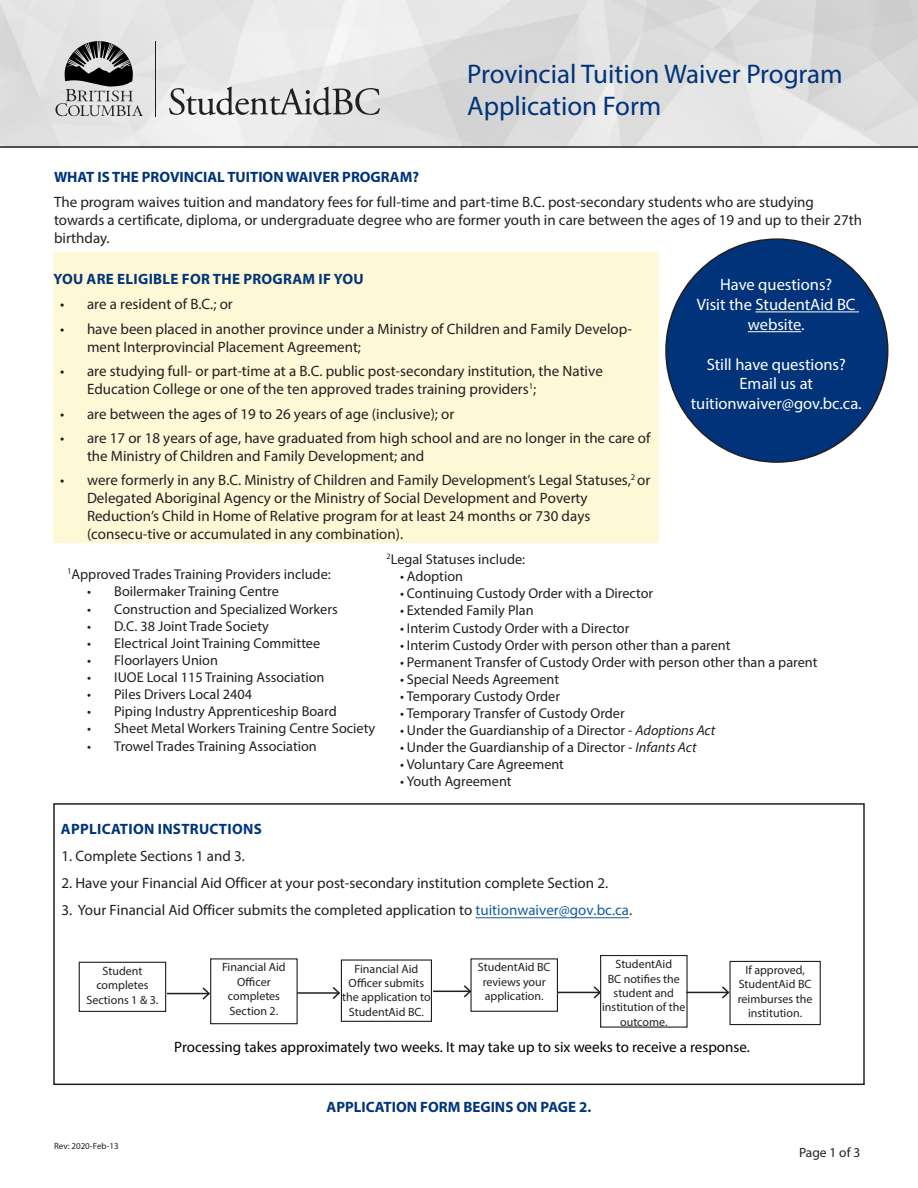
<style>
.page{position:relative;width:918px;height:1188px;background:#fff}
.page>*{position:absolute;margin:0;border:0;box-sizing:border-box;transform-origin:0 0}
.t1{font:27px "Myriad Pro";color:#00337a}
.t2{font:16.5px/19.8px "Myriad Pro";color:#fff;text-align:center}
.t3{font:15px/18px "Myriad Pro";color:#231f20}
.t4{font:15px "Myriad Pro";color:#000}
.t5{font:700 15px "Myriad Pro";letter-spacing:.02em;color:#003579}
.t6{font:700 15px "Myriad Pro";color:#00337a}
.t7{font:700 15px "Myriad Pro";color:#003579}
.t8{font:14.25px "Myriad Pro";color:#231f20}
.t9{font:13.5px "Myriad Pro";color:#231f20}
.t10{font:12px/14.4px "Myriad Pro";color:#231f20;text-align:center}
.t11{font:9px "Myriad Pro";color:#231f20}
.s1{font-style:italic}
.s2{color:#175d9e}
</style>
<div class="page">
<img style="left:0;top:0;width:918px;height:146px">
<hr style="left:0;top:146px;width:918px;height:2px;background:#231f20">
<hr style="left:155px;top:41px;width:1px;height:75px;background:#231f20">
<svg style="left:55px;top:41px;width:88px;height:75px;background:#9a999a"></svg>
<svg style="left:169px;top:87px;width:211px;height:28px;background:#b9b8b8"></svg>
<div style="left:53px;top:253px;width:606px;height:290px;background:#fef8d6"></div>
<div style="left:53px;top:803px;width:812px;height:282px;border:2px solid #231f20"></div>
<hr style="left:297px;top:992px;width:42px;height:2px;background:#231f20">
<svg style="left:331px;top:985px;width:10px;height:16px"></svg>
<div style="left:79px;top:962px;width:87px;height:50px;border:1px solid #231f20"></div>
<div style="left:600px;top:955px;width:88px;height:73px;border:1px solid #231f20"></div>
<div style="left:470px;top:958px;width:88px;height:54px;border:1px solid #231f20"></div>
<div style="left:210px;top:958px;width:88px;height:66px;border:1px solid #231f20"></div>
<div style="left:341px;top:959px;width:91px;height:63px;border:1px solid #231f20"></div>
<hr style="left:167px;top:993px;width:42px;height:1px;background:#231f20">
<svg style="left:201px;top:986px;width:10px;height:15px"></svg>
<hr style="left:558px;top:992px;width:42px;height:1px;background:#231f20">
<svg style="left:592px;top:985px;width:10px;height:15px"></svg>
<div style="left:729px;top:961px;width:92px;height:64px;border:1px solid #231f20"></div>
<hr style="left:686px;top:992px;width:42px;height:1px;background:#231f20">
<svg style="left:720px;top:985px;width:11px;height:15px"></svg>
<div style="left:666px;top:239px;width:222px;height:223px;background:#00337a;border-radius:50%"></div>
<hr style="left:756px;top:311px;width:103px;height:1px;background:#fff">
<hr style="left:748px;top:331px;width:53px;height:1px;background:#fff">
<hr style="left:433px;top:991px;width:37px;height:1px;background:#231f20">
<svg style="left:462px;top:984px;width:10px;height:15px"></svg>
<hr style="left:476px;top:917px;width:153px;height:1px;background:#175d9e">
<p class="t1" style="left:467px;top:57px;width:377px">Provincial Tuition Waiver Program</p>
<p class="t1" style="left:467px;top:90px;width:196px">Application Form</p>
<p class="t6" style="left:54px;top:167px;width:367px">WHAT IS THE PROVINCIAL TUITION WAIVER PROGRAM?</p>
<p class="t3" style="left:54px;top:192px;width:810px">The program waives tuition and mandatory fees for full-time and part-time B.C. post-secondary students who are studying towards a certificate, diploma, or undergraduate degree who are former youth in care between the ages of 19 and up to their 27th birthday.</p>
<p class="t5" style="left:53px;top:269px;width:312px">YOU ARE ELIGIBLE FOR THE PROGRAM IF YOU</p>
<p class="t3" style="left:60px;top:295px;width:174px">• are a resident of B.C.; or</p>
<p class="t3" style="left:87px;top:319px;width:547px;text-indent:-27px">• have been placed in another province under a Ministry of Children and Family Develop&shy;ment Interprovincial Placement Agreement;</p>
<p class="t3" style="left:87px;top:363px;width:517px;line-height:17.4px;text-indent:-27px">• are studying full- or part-time at a B.C. public post-secondary institution, the Native<br>Education College or one of the ten approved trades training providers<sup>1</sup>;</p>
<p class="t3" style="left:60px;top:404px;width:396px">• are between the ages of 19 to 26 years of age (inclusive); or</p>
<p class="t3" style="left:87px;top:429px;width:565px;line-height:17.4px;text-indent:-27px">• are 17 or 18 years of age, have graduated from high school and are no longer in the care of the Ministry of Children and Family Development; and</p>
<p class="t3" style="left:87px;top:471px;width:565px;text-indent:-27px">• were formerly in any B.C. Ministry of Children and Family Development’s Legal Statuses,<sup>2</sup> or Delegated Aboriginal Agency or the Ministry of Social Development and Poverty Reduction’s Child in Home of Relative program for at least 24 months or 730 days (consecu-tive or accumulated in any combination).</p>
<p class="t8" style="left:67px;top:566px;width:265px"><sup>1</sup>Approved Trades Training Providers include:</p>
<p class="t8" style="left:87px;top:583px;width:193px">• Boilermaker Training Centre</p>
<p class="t8" style="left:87px;top:600px;width:252px">• Construction and Specialized Workers</p>
<p class="t8" style="left:87px;top:617px;width:183px">• D.C. 38 Joint Trade Society</p>
<p class="t8" style="left:87px;top:634px;width:234px">• Electrical Joint Training Committee</p>
<p class="t8" style="left:87px;top:651px;width:132px">• Floorlayers Union</p>
<p class="t8" style="left:87px;top:668px;width:239px">• IUOE Local 115 Training Association</p>
<p class="t8" style="left:87px;top:685px;width:166px">• Piles Drivers Local 2404</p>
<p class="t8" style="left:87px;top:703px;width:251px">• Piping Industry Apprenticeship Board</p>
<p class="t8" style="left:87px;top:720px;width:289px">• Sheet Metal Workers Training Centre Society</p>
<p class="t8" style="left:87px;top:738px;width:231px">• Trowel Trades Training Association</p>
<p class="t2" style="left:720px;top:275px;width:114px">Have questions?</p>
<p class="t2" style="left:697px;top:295px;width:160px">Visit the StudentAid BC website.</p>
<p class="t2" style="left:707px;top:354px;width:141px">Still have questions?</p>
<p class="t2" style="left:739px;top:374px;width:75px">Email us at</p>
<p class="t2" style="left:691px;top:394px;width:172px">tuitionwaiver@gov.bc.ca.</p>
<p class="t8" style="left:387px;top:551px;width:140px"><sup>2</sup>Legal Statuses include:</p>
<p class="t8" style="left:400px;top:568px;width:65px">• Adoption</p>
<p class="t8" style="left:400px;top:585px;width:255px">• Continuing Custody Order with a Director</p>
<p class="t8" style="left:400px;top:602px;width:135px">• Extended Family Plan</p>
<p class="t8" style="left:400px;top:619px;width:231px">• Interim Custody Order with a Director</p>
<p class="t8" style="left:400px;top:636px;width:332px">• Interim Custody Order with person other than a parent</p>
<p class="t8" style="left:400px;top:653px;width:419px">• Permanent Transfer of Custody Order with person other than a parent</p>
<p class="t8" style="left:400px;top:670px;width:161px">• Special Needs Agreement</p>
<p class="t8" style="left:400px;top:687px;width:161px">• Temporary Custody Order</p>
<p class="t8" style="left:400px;top:705px;width:226px">• Temporary Transfer of Custody Order</p>
<p class="t8" style="left:400px;top:722px;width:317px">• Under the Guardianship of a Director - <span class="s1">Adoptions Act</span></p>
<p class="t8" style="left:400px;top:739px;width:298px">• Under the Guardianship of a Director - <span class="s1">Infants Act</span></p>
<p class="t8" style="left:400px;top:756px;width:165px">• Voluntary Care Agreement</p>
<p class="t8" style="left:400px;top:773px;width:113px">• Youth Agreement</p>
<p class="t5" style="left:61px;top:819px;width:202px">APPLICATION INSTRUCTIONS</p>
<p class="t3" style="left:62px;top:847px;width:185px">1. Complete Sections 1 and 3.</p>
<p class="t3" style="left:62px;top:874px;width:548px">2. Have your Financial Aid Officer at your post-secondary institution complete Section 2.</p>
<p class="t3" style="left:62px;top:901px;width:572px">3. Your Financial Aid Officer submits the completed application to <span class="s2">tuitionwaiver@gov.bc.ca</span>.</p>
<p class="t10" style="left:103px;top:963px;width:41px">Student</p>
<p class="t10" style="left:96px;top:978px;width:54px">completes</p>
<p class="t10" style="left:86px;top:992px;width:73px">Sections 1 &amp; 3.</p>
<p class="t10" style="left:222px;top:960px;width:65px">Financial Aid</p>
<p class="t10" style="left:237px;top:974px;width:35px">Officer</p>
<p class="t10" style="left:228px;top:989px;width:54px">completes</p>
<p class="t10" style="left:230px;top:1003px;width:50px">Section 2.</p>
<p class="t10" style="left:602px;top:957px;width:85px">StudentAid<br>BC notifies the student and institution of the outcome.</p>
<p class="t10" style="left:478px;top:960px;width:74px">StudentAid BC reviews your application.</p>
<p class="t10" style="left:342px;top:961px;width:90px">Financial Aid<br>Officer submits the application to<br>StudentAid BC.</p>
<p class="t10" style="left:745px;top:963px;width:61px">If approved,</p>
<p class="t10" style="left:738px;top:977px;width:76px">StudentAid BC reimburses the institution.</p>
<p class="t4" style="left:174px;top:1038px;width:577px">Processing takes approximately two weeks. It may take up to six weeks to receive a response.</p>
<p class="t11" style="left:54px;top:1141px;width:66px">Rev: 2020-Feb-13</p>
<p class="t7" style="left:327px;top:1097px;width:266px">APPLICATION FORM BEGINS ON PAGE 2.</p>
<p class="t9" style="left:799px;top:1145px;width:63px">Page 1 of 3</p>
</div>
